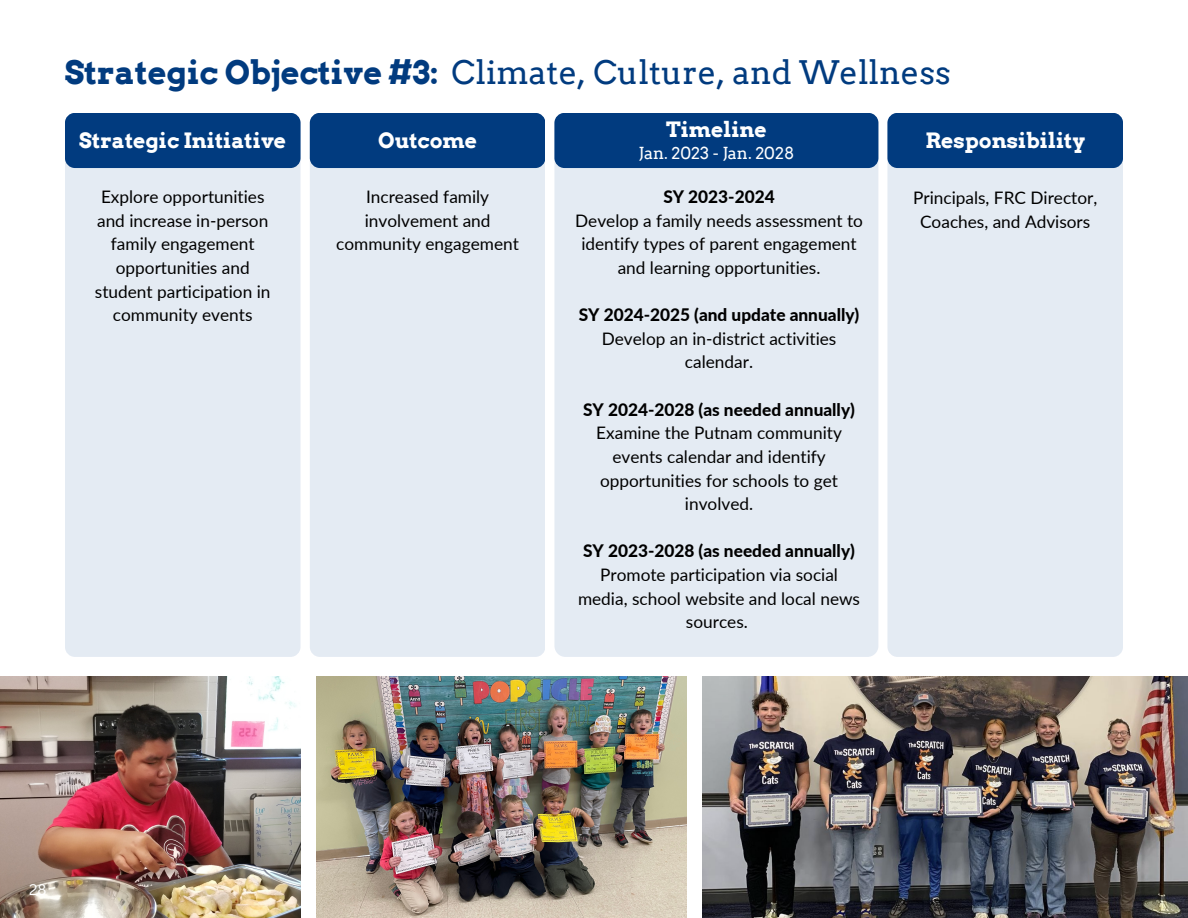
<style>
.page{position:relative;width:1188px;height:918px;background:#fff}
.page>*{position:absolute;margin:0;border:0;box-sizing:border-box;transform-origin:0 0}
.t1{font:32.4px "Arvo";color:#013b7f}
.t2{font:700 21.15px "Arvo";color:#fff}
.t3{font:17.25px/23.7px "Lato";color:#000;text-align:center}
.t4{font:800 17.25px "Lato";color:#000}
.t5{font:16.65px "Arvo";color:#fff}
.t6{font:15px "Canva Sans";color:#fff}
.s1{font-weight:700}
</style>
<div class="page">
<div style="left:65px;top:113px;width:235px;height:544px;background:#e4ebf3;border-radius:10px"></div>
<div style="left:554px;top:113px;width:324px;height:544px;background:#e4ebf3;border-radius:11px"></div>
<div style="left:310px;top:113px;width:235px;height:544px;background:#e4ebf3;border-radius:10px"></div>
<div style="left:887px;top:113px;width:236px;height:544px;background:#e4ebf3;border-radius:10px"></div>
<div style="left:65px;top:113px;width:235px;height:55px;background:#013b7f;border-radius:10px"></div>
<div style="left:310px;top:113px;width:235px;height:55px;background:#013b7f;border-radius:10px"></div>
<div style="left:554px;top:113px;width:324px;height:55px;background:#013b7f;border-radius:10px"></div>
<div style="left:887px;top:113px;width:236px;height:55px;background:#013b7f;border-radius:10px"></div>
<img style="left:0;top:676px;width:300px;height:242px">
<img style="left:317px;top:676px;width:370px;height:242px">
<img style="left:703px;top:676px;width:485px;height:242px">
<h1 class="t1" style="left:65px;top:53px;width:887px"><span class="s1">Strategic Objective #3:</span> Climate, Culture, and Wellness</h1>
<p class="t2" style="left:79px;top:127px;width:208px">Strategic Initiative</p>
<p class="t2" style="left:378px;top:127px;width:101px">Outcome</p>
<p class="t2" style="left:666px;top:117px;width:102px">Timeline</p>
<p class="t5" style="left:638px;top:143px;width:157px">Jan. 2023 - Jan. 2028</p>
<p class="t3" style="left:95px;top:185px;width:177px">Explore opportunities and increase in-person family engagement opportunities and student participation in community events</p>
<p class="t3" style="left:336px;top:185px;width:184px">Increased family involvement and community engagement</p>
<p class="t4" style="left:663px;top:186px;width:113px">SY 2023-2024</p>
<p class="t3" style="left:575px;top:208px;width:289px">Develop a family needs assessment to identify types of parent engagement and learning opportunities.</p>
<p class="t4" style="left:579px;top:304px;width:282px">SY 2024-2025 (and update annually)</p>
<p class="t3" style="left:602px;top:326px;width:236px">Develop an in-district activities calendar.</p>
<p class="t4" style="left:583px;top:399px;width:273px">SY 2024-2028 (as needed annually)</p>
<p class="t3" style="left:596px;top:421px;width:247px">Examine the Putnam community events calendar and identify opportunities for schools to get involved.</p>
<p class="t4" style="left:583px;top:540px;width:273px">SY 2023-2028 (as needed annually)</p>
<p class="t3" style="left:578px;top:563px;width:284px">Promote participation via social media, school website and local news sources.</p>
<p class="t2" style="left:925px;top:127px;width:161px">Responsibility</p>
<p class="t3" style="left:913px;top:186px;width:186px">Principals, FRC Director,<br>Coaches, and Advisors</p>
<p class="t6" style="left:29px;top:879px;width:19px">28</p>
</div>
